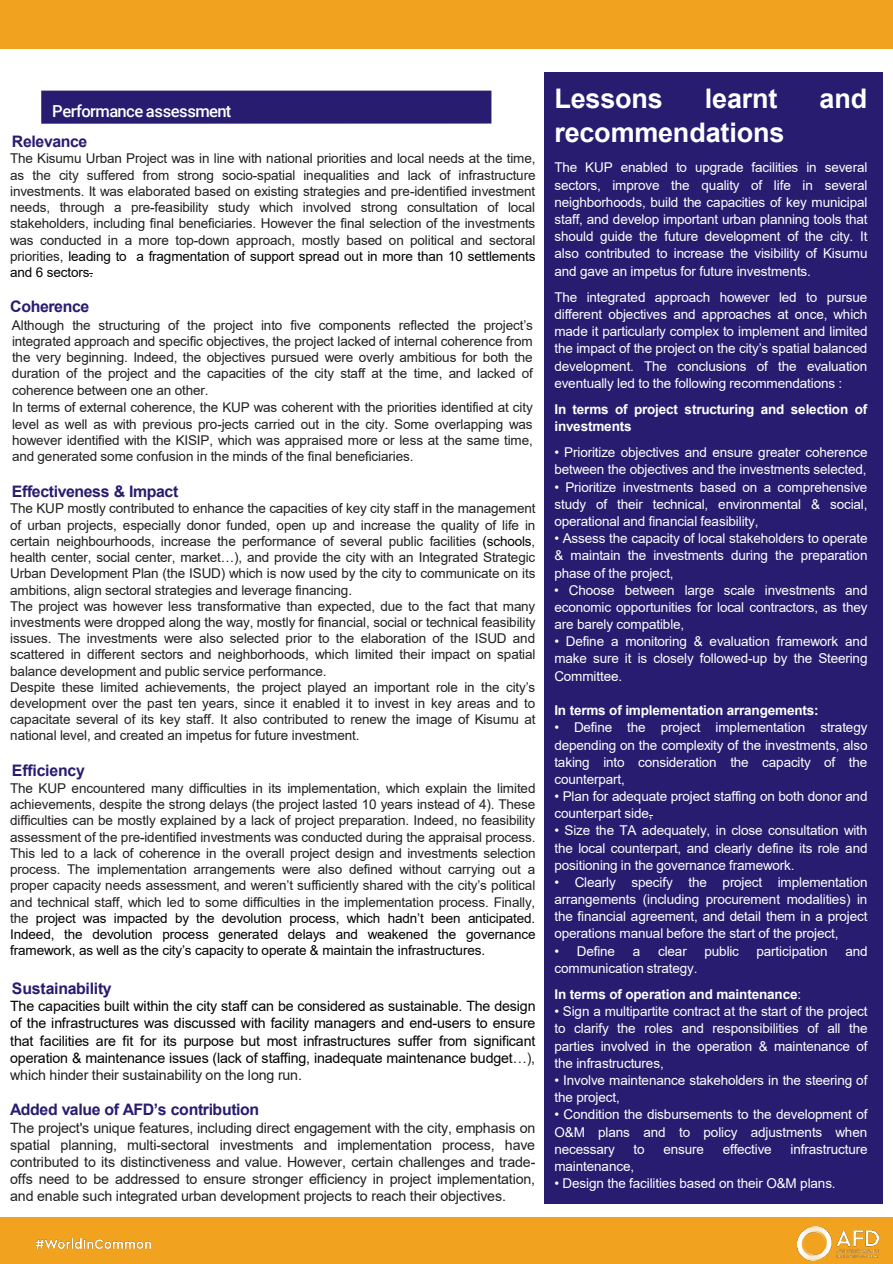
<style>
.page{position:relative;width:893px;height:1264px;background:#fff}
.page>*{position:absolute;margin:0;border:0;box-sizing:border-box;transform-origin:0 0}
.t1{font:700 27px "Arial";letter-spacing:-.005em;color:#fff}
.t2{font:500 16.5px "Roboto";letter-spacing:-.035em;color:#fff}
.t3{font:700 15.9px "Arial";letter-spacing:-.02em;color:#271c70}
.t4{font:14.25px/17.1px "Arial";letter-spacing:-.01em;color:#231f20;text-align:justify}
.t5{font:14.25px/17.1px "Arial";letter-spacing:-.01em;color:#000;text-align:justify}
.t6{font:13.5px/16.2px "Arial";letter-spacing:-.01em;color:#231f20;text-align:justify}
.t7{font:13.5px/17.1px "Arial";letter-spacing:-.01em;color:#fff;text-align:justify}
.t8{font:700 13.5px/17.1px "Arial";letter-spacing:-.01em;color:#fff}
.s1{color:#000}
.s2{color:#231f20}
.s3{font-weight:400}
</style>
<div class="page">
<div style="left:0;top:0;width:892px;height:48px;background:#f1a21e"></div>
<div style="left:0;top:1216px;width:892px;height:47px;background:#f1a21e"></div>
<img style="left:797px;top:1226px;width:81px;height:33px">
<div style="left:41px;top:91px;width:450px;height:33px;background:#271c70"></div>
<img style="left:37px;top:1238px;width:113px;height:10px">
<div style="left:544px;top:72px;width:339px;height:1130px;background:#271c70"></div>
<p class="t2" style="left:52px;top:99px;width:181px">Performance assessment</p>
<p class="t3" style="left:12px;top:130px;width:77px">Relevance</p>
<p class="t6" style="left:10px;top:150px;width:527px">The Kisumu Urban Project was in line with national priorities and local needs at the time, as the city suffered from strong socio-spatial inequalities and lack of infrastructure investments. It was elaborated based on existing strategies and pre-identified investment needs, through a pre-feasibility study which involved strong consultation of local stakeholders, including final beneficiaries. However the final selection of the investments was conducted in a more top-down approach, mostly based on political and sectoral priorities, <span class="s1">leading to a fragmentation of support spread out in more than 10 settlements and 6 sectors</span>.</p>
<p class="t3" style="left:10px;top:295px;width:81px">Coherence</p>
<p class="t6" style="left:12px;top:317px;width:522px">Although the structuring of the project into five components reflected the project’s integrated approach and specific objectives, the project lacked of internal coherence from the very beginning. Indeed, the objectives pursued were overly ambitious for both the duration of the project and the capacities of the city staff at the time, and lacked of coherence between one an other.</p>
<p class="t6" style="left:12px;top:399px;width:522px">In terms of external coherence, the KUP was coherent with the priorities identified at city level as well as with previous pro-jects carried out in the city. Some overlapping was however identified with the KISIP, which was appraised more or less at the same time, and generated some confusion in the minds of the final beneficiaries.</p>
<p class="t3" style="left:12px;top:480px;width:168px">Effectiveness &amp; Impact</p>
<p class="t6" style="left:10px;top:500px;width:527px">The KUP mostly contributed to enhance the capacities of key city staff in the management of urban projects, especially donor funded, open up and increase the quality of life in certain neighbourhoods, increase the performance of several public facilities <span class="s1">(schools</span>, health center, social center, market…), and provide the city with an Integrated Strategic Urban Development Plan (the ISUD) which is now used by the city to communicate on its ambitions, align sectoral strategies and leverage financing.</p>
<p class="t6" style="left:10px;top:597px;width:527px">The project was however less transformative than expected, due to the fact that many investments were dropped along the way, mostly for financial, social or technical feasibility issues. The investments were also selected prior to the elaboration of the ISUD and scattered in different sectors and neighborhoods, which limited their impact on spatial balance development and public service performance.</p>
<p class="t6" style="left:10px;top:678px;width:527px">Despite these limited achievements, the project played an important role in the city’s development over the past ten years, since it enabled it to invest in key areas and to capacitate several of its key staff. It also contributed to renew the image of Kisumu at national level, and created an impetus for future investment.</p>
<p class="t3" style="left:12px;top:759px;width:74px">Efficiency</p>
<p class="t6" style="left:10px;top:780px;width:527px">The KUP encountered many difficulties in its implementation, which explain the limited achievements, despite the strong delays (the project lasted 10 years instead of 4). These difficulties can be mostly explained by a lack of project preparation. Indeed, no feasibility assessment of the pre-identified investments was conducted during the appraisal process.<br>This led to a lack of coherence in the overall project design and investments selection process. The implementation arrangements were also defined without carrying out a proper capacity needs assessment, and weren’t sufficiently shared with the city’s political and technical staff, which led to some difficulties in the implementation process. Finally, the <span class="s1">project was impacted by the devolution process, which hadn’t been anticipated.<br>Indeed, the devolution process generated delays and weakened the governance framework, as well as the city’s capacity to operate &amp; maintain the infrastructures.</span></p>
<p class="t3" style="left:12px;top:976px;width:101px">Sustainability</p>
<p class="t5" style="left:10px;top:997px;width:527px">The capacities built within the city staff can be considered as sustainable. The design of the infrastructures was discussed with facility managers and end-users to ensure that facilities are fit for its purpose but most infrastructures suffer from significant operation &amp; maintenance issues (lack of staffing, inadequate maintenance budget<span class="s2">…), which hinder their sustainability on the long run.</span></p>
<p class="t3" style="left:10px;top:1098px;width:250px">Added value of AFD’s contribution</p>
<p class="t4" style="left:10px;top:1118px;width:526px">The project's unique features, including direct engagement with the city, emphasis on spatial planning, multi-sectoral investments and implementation process, have contributed to its distinctiveness and value. However, certain challenges and trade&shy;offs need to be addressed to ensure stronger efficiency in project implementation, and enable such integrated urban development projects to reach their objectives.</p>
<p class="t1" style="left:554px;top:79px;width:110px">Lessons</p>
<p class="t1" style="left:704px;top:79px;width:74px">learnt</p>
<p class="t1" style="left:819px;top:79px;width:49px">and</p>
<p class="t1" style="left:554px;top:113px;width:231px">recommendations</p>
<p class="t7" style="left:554px;top:159px;width:315px">The KUP enabled to upgrade facilities in several sectors, improve the quality of life in several neighborhoods, build the capacities of key municipal staff, and develop important urban planning tools that should guide the future development of the city. It also contributed to increase the visibility of Kisumu and gave an impetus for future investments.</p>
<p class="t7" style="left:554px;top:288px;width:314px">The integrated approach however led to pursue different objectives and approaches at once, which made it particularly complex to implement and limited the impact of the project on the city’s spatial balanced development. The conclusions of the evaluation eventually led to the following recommendations :</p>
<p class="t8" style="left:554px;top:400px;width:314px">In terms of project structuring and selection of investments</p>
<p class="t7" style="left:554px;top:443px;width:314px">• Prioritize objectives and ensure greater coherence between the objectives and the investments selected,</p>
<p class="t7" style="left:554px;top:478px;width:314px">• Prioritize investments based on a comprehensive study of their technical, environmental &amp; social, operational and financial feasibility,</p>
<p class="t7" style="left:554px;top:530px;width:314px">• Assess the capacity of local stakeholders to operate &amp; maintain the investments during the preparation phase of the project,</p>
<p class="t7" style="left:554px;top:581px;width:314px">• Choose between large scale investments and economic opportunities for local contractors, as they are barely compatible,</p>
<p class="t7" style="left:554px;top:632px;width:314px">• Define a monitoring &amp; evaluation framework and make sure it is closely followed-up by the Steering Committee.</p>
<p class="t8" style="left:554px;top:701px;width:266px">In terms of implementation arrangements:</p>
<p class="t7" style="left:554px;top:718px;width:314px">• Define the project implementation strategy depending on the complexity of the investments, also taking into consideration the capacity of the counterpart,</p>
<p class="t7" style="left:554px;top:787px;width:314px">• Plan for adequate project staffing on both donor and counterpart side,</p>
<p class="t7" style="left:554px;top:821px;width:314px">• Size the TA adequately, in close consultation with the local counterpart, and clearly define its role and positioning in the governance framework.</p>
<p class="t7" style="left:554px;top:873px;width:314px">• Clearly specify the project implementation arrangements (including procurement modalities) in the financial agreement, and detail them in a project operations manual before the start of the project,</p>
<p class="t7" style="left:554px;top:942px;width:62px">• Define</p>
<p class="t7" style="left:632px;top:942px;width:9px">a</p>
<p class="t7" style="left:658px;top:942px;width:30px">clear</p>
<p class="t7" style="left:704px;top:942px;width:36px">public</p>
<p class="t7" style="left:756px;top:942px;width:73px">participation</p>
<p class="t7" style="left:845px;top:942px;width:24px">and</p>
<p class="t7" style="left:554px;top:959px;width:144px">communication strategy.</p>
<p class="t8" style="left:554px;top:985px;width:248px">In terms of operation and maintenance<span class="s3">:</span></p>
<p class="t7" style="left:554px;top:1002px;width:315px">• Sign a multipartite contract at the start of the project to clarify the roles and responsibilities of all the parties involved in the operation &amp; maintenance of the infrastructures,</p>
<p class="t7" style="left:554px;top:1071px;width:314px">• Involve maintenance stakeholders in the steering of the project,</p>
<p class="t7" style="left:554px;top:1105px;width:314px">• Condition the disbursements to the development of O&amp;M plans and to policy adjustments when necessary</p>
<p class="t7" style="left:633px;top:1140px;width:13px">to</p>
<p class="t7" style="left:663px;top:1140px;width:42px">ensure</p>
<p class="t7" style="left:722px;top:1140px;width:50px">effective</p>
<p class="t7" style="left:790px;top:1140px;width:78px">infrastructure</p>
<p class="t7" style="left:554px;top:1157px;width:81px">maintenance,</p>
<p class="t7" style="left:554px;top:1174px;width:283px">• Design the facilities based on their O&amp;M plans.</p>
</div>
